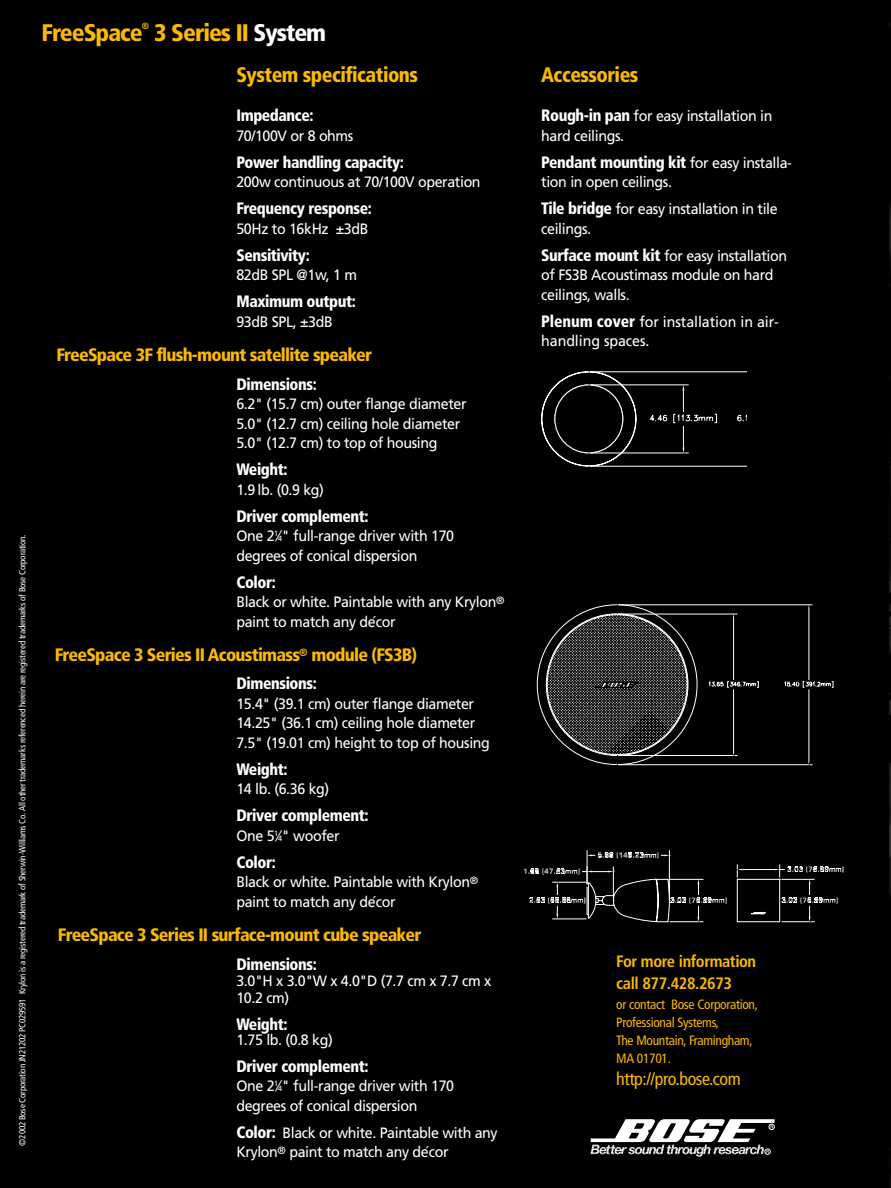
<style>
.page{position:relative;width:891px;height:1188px;background:#000}
.page>*{position:absolute;margin:0;border:0;box-sizing:border-box;transform-origin:0 0}
.t1{font:900 condensed 24px "Frutiger";letter-spacing:-.04em;color:#fcb900}
.t2{font:900 condensed 21px "Frutiger";letter-spacing:-.025em;color:#fcb900;scale:.95 1}
.t3{font:900 condensed 18px "Frutiger";letter-spacing:-.04em;color:#fcb900}
.t4{font:condensed 18px "Frutiger";letter-spacing:-.025em;color:#fcb900}
.t5{font:900 condensed 16.5px "Frutiger";letter-spacing:-.025em;color:#fff;scale:.95 1}
.t6{font:700 condensed 16.5px/22.5px "Frutiger";letter-spacing:-.025em;color:#fcb900}
.t7{font:15px/19.5px "Frutiger";letter-spacing:-.03em;color:#fff;scale:.95 1}
.t8{font:15px/19.5px "Frutiger";letter-spacing:-.005em;color:#fff;scale:.95 1}
.t9{font:condensed 13.5px/18px "Frutiger";letter-spacing:-.025em;color:#fcb900}
.t10{font:condensed 9px "Frutiger";letter-spacing:-.025em;color:#fff}
.t11{font:900 condensed 9px "Frutiger";color:#fcb900}
.s1{color:#fff}
.s2{font-size:7.5px}
.s3{font-weight:900;font-stretch:condensed;font-size:16.5px}
.s4{font-weight:400;font-stretch:normal;font-size:15px}
</style>
<div class="page">
<svg style="left:591px;top:1119px;width:184px;height:38px"></svg>
<img style="left:890px;top:23px;width:1px;height:1163px">
<hr style="left:618px;top:605px;width:195px;height:1px;background:#fff">
<hr style="left:618px;top:764px;width:195px;height:1px;background:#fff">
<hr style="left:809px;top:609px;width:1px;height:71px;background:#fff">
<hr style="left:809px;top:689px;width:1px;height:72px;background:#fff">
<svg style="left:784px;top:681px;width:50px;height:7px"></svg>
<hr style="left:618px;top:614px;width:119px;height:1px;background:#fff">
<hr style="left:618px;top:755px;width:119px;height:1px;background:#fff">
<hr style="left:733px;top:618px;width:1px;height:62px;background:#fff">
<hr style="left:733px;top:689px;width:1px;height:63px;background:#fff">
<svg style="left:708px;top:680px;width:51px;height:8px"></svg>
<svg style="left:546px;top:614px;width:142px;height:142px"></svg>
<svg style="left:524px;top:850px;width:320px;height:72px"></svg>
<svg style="left:541px;top:371px;width:206px;height:96px"></svg>
<p class="t10" style="left:19px;top:1146px;width:613px;rotate:-90deg">©2002 Bose Corporation JN21202 PC029591 Krylon is a registered trademark of Sherwin-Williams Co. All other trademarks referenced herein are registered trademarks of Bose Corporation.</p>
<h1 class="t1" style="left:41px;top:23px;width:103px">FreeSpace</h1>
<p class="t11" style="left:142px;top:23px;width:9px">®</p>
<h1 class="t1" style="left:154px;top:23px;width:174px">3 Series II <span class="s1">System</span></h1>
<h2 class="t2" style="left:236px;top:67px;width:193px">System specifications</h2>
<p class="t5" style="left:236px;top:109px;width:83px">Impedance:</p>
<p class="t7" style="left:236px;top:127px;width:125px">70/100V or 8 ohms</p>
<p class="t5" style="left:236px;top:155px;width:178px">Power handling capacity:</p>
<p class="t7" style="left:236px;top:174px;width:259px">200w continuous at 70/100V operation</p>
<p class="t5" style="left:236px;top:202px;width:144px">Frequency response:</p>
<p class="t7" style="left:236px;top:220px;width:141px">50Hz to 16kHz ±3dB</p>
<p class="t5" style="left:236px;top:248px;width:79px">Sensitivity:</p>
<p class="t7" style="left:236px;top:267px;width:129px">82dB SPL @1w, 1 m</p>
<p class="t5" style="left:236px;top:295px;width:127px">Maximum output:</p>
<p class="t7" style="left:236px;top:313px;width:103px">93dB SPL, ±3dB</p>
<p class="t3" style="left:56px;top:347px;width:317px">FreeSpace 3F flush-mount satellite speaker</p>
<p class="t5" style="left:236px;top:377px;width:86px">Dimensions:</p>
<p class="t7" style="left:236px;top:395px;width:244px">6.2" (15.7 cm) outer flange diameter<br>5.0" (12.7 cm) ceiling hole diameter<br>5.0" (12.7 cm) to top of housing</p>
<p class="t5" style="left:236px;top:463px;width:55px">Weight:</p>
<p class="t7" style="left:236px;top:481px;width:94px">1.9 lb. (0.9 kg)</p>
<p class="t5" style="left:236px;top:509px;width:141px">Driver complement:</p>
<p class="t7" style="left:236px;top:527px;width:231px">One 2<sup>1</sup>⁄<span class="s2">4</span>" full-range driver with 170 degrees of conical dispersion</p>
<p class="t5" style="left:236px;top:575px;width:43px">Color:</p>
<p class="t7" style="left:236px;top:593px;width:284px">Black or white. Paintable with any Krylon<sup>® </sup>paint to match any de´cor</p>
<p class="t3" style="left:55px;top:647px;width:364px">FreeSpace 3 Series II Acoustimass<sup>®</sup> module (FS3B)</p>
<p class="t5" style="left:236px;top:677px;width:86px">Dimensions:</p>
<p class="t7" style="left:236px;top:695px;width:268px">15.4" (39.1 cm) outer flange diameter<br>14.25" (36.1 cm) ceiling hole diameter<br>7.5" (19.01 cm) height to top of housing</p>
<p class="t5" style="left:236px;top:763px;width:55px">Weight:</p>
<p class="t7" style="left:236px;top:781px;width:99px">14 lb. (6.36 kg)</p>
<p class="t5" style="left:236px;top:809px;width:141px">Driver complement:</p>
<p class="t7" style="left:236px;top:827px;width:110px">One 5<sup>1</sup>⁄<span class="s2">4</span>" woofer</p>
<p class="t5" style="left:236px;top:856px;width:43px">Color:</p>
<p class="t7" style="left:236px;top:874px;width:256px">Black or white. Paintable with Krylon<sup>® </sup>paint to match any de´cor</p>
<p class="t3" style="left:58px;top:927px;width:365px">FreeSpace 3 Series II surface-mount cube speaker</p>
<p class="t5" style="left:236px;top:957px;width:86px">Dimensions:</p>
<p class="t7" style="left:236px;top:974px;width:270px;line-height:16.5px">3.0"H x 3.0"W x 4.0"D (7.7 cm x 7.7 cm x<br>10.2 cm)</p>
<p class="t5" style="left:236px;top:1017px;width:55px">Weight:</p>
<p class="t7" style="left:236px;top:1031px;width:103px">1.75 lb. (0.8 kg)</p>
<p class="t5" style="left:236px;top:1059px;width:141px">Driver complement:</p>
<p class="t7" style="left:236px;top:1078px;width:231px">One 2<sup>1</sup>⁄<span class="s2">4</span>" full-range driver with 170 degrees of conical dispersion</p>
<p class="t7" style="left:236px;top:1124px;width:277px"><span class="s3">Color:</span> Black or white. Paintable with any<br>Krylon<sup>®</sup> paint to match any de´cor</p>
<h2 class="t2" style="left:541px;top:67px;width:104px">Accessories</h2>
<p class="t7" style="left:541px;top:108px;width:245px"><span class="s3">Rough-in pan</span> for easy installation in hard ceilings.</p>
<p class="t5" style="left:541px;top:156px;width:265px">Pendant mounting kit <span class="s4">for easy installa-</span></p>
<p class="t7" style="left:541px;top:170px;width:250px;line-height:27px">tion in open ceilings.<br><span class="s3">Tile bridge</span> for easy installation in tile</p>
<p class="t7" style="left:541px;top:216px;width:260px;line-height:27px">ceilings.<br><span class="s3">Surface mount kit</span> for easy installation</p>
<p class="t7" style="left:541px;top:267px;width:246px">of FS3B Acoustimass module on hard ceilings, walls.</p>
<p class="t8" style="left:541px;top:313px;width:252px"><span class="s3">Plenum cover</span> for installation in air&shy;handling spaces.</p>
<p class="t6" style="left:616px;top:951px;width:141px">For more information call 877.428.2673</p>
<p class="t9" style="left:616px;top:996px;width:143px">or contact Bose Corporation,<br>Professional Systems,<br>The Mountain, Framingham,<br>MA 01701.</p>
<p class="t4" style="left:616px;top:1072px;width:126px">http://pro.bose.com</p>
</div>
